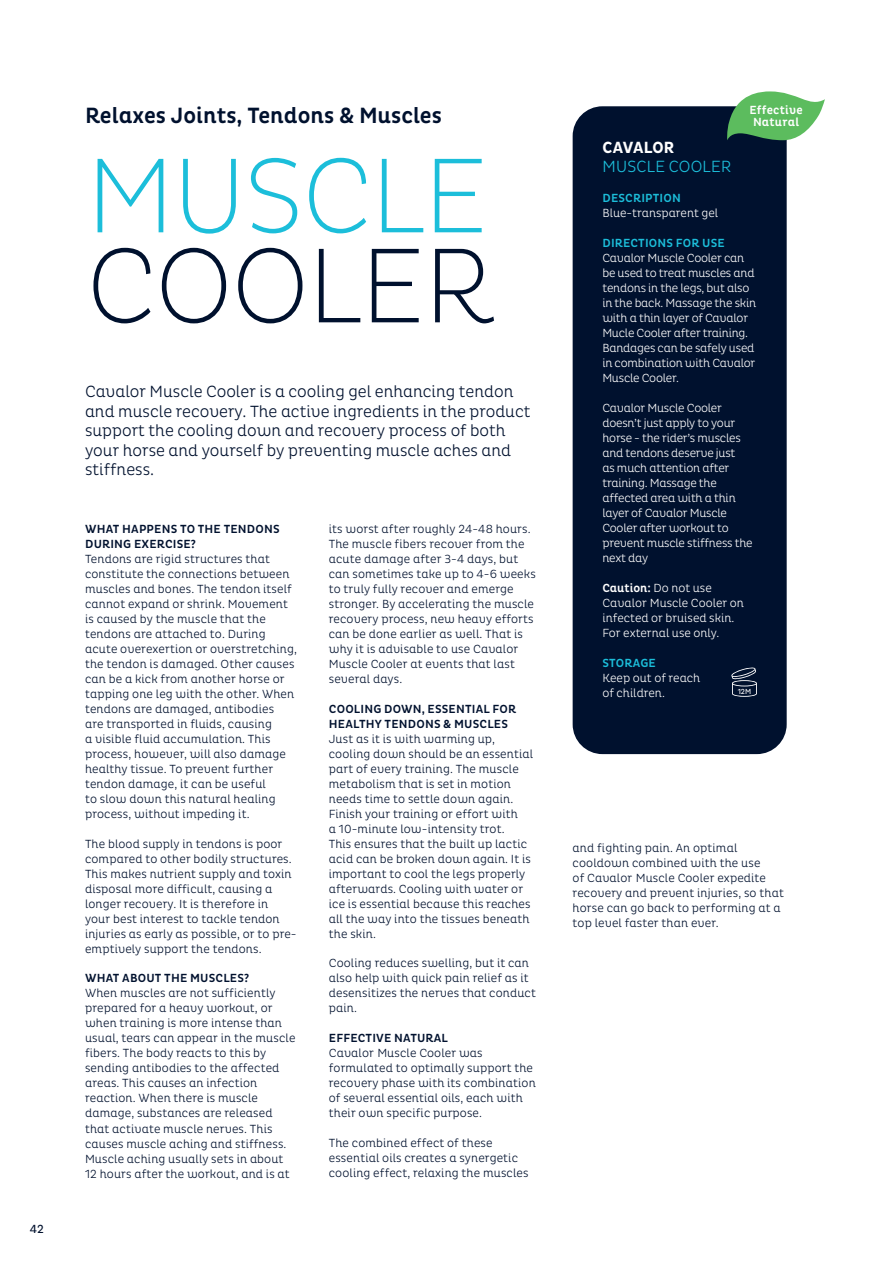
<style>
.page{position:relative;width:893px;height:1263px;background:#fff}
.page>*{position:absolute;margin:0;border:0;box-sizing:border-box;transform-origin:0 0}
.Product{font:200 108px/90px "Pluto Cond";letter-spacing:-.025em;color:#1cbeda}
.Introtitel{font:500 22.5px "Pluto Cond";color:#00112e}
.Inleiding{font:300 16.5px/19.5px "Pluto Cond";color:#00112e}
.t1{font:300 16.5px/19.5px "Pluto Sans Cond";letter-spacing:.015em;color:#1cbeda}
.Body{font:300 12px/15px "Pluto Cond";letter-spacing:.01em;color:#00112e}
.Body_-_Wit{font:300 12px/15px "Pluto Cond";letter-spacing:-.02em;color:#fff}
.Body_-_Wit-2{font:300 12px/15px "Pluto Cond";color:#fff}
.Titel{font:500 12px/15px "Pluto Cond";letter-spacing:.015em;color:#00112e}
.Titel-2{font:500 12px "Pluto Cond";letter-spacing:.015em;color:#1cbeda}
.t2{font:500 12px "Pluto Cond";letter-spacing:.02em;color:#fff}
.t3{font:12px "Pluto Cond";color:#00112e}
.t4{font:7.5px "Pluto Sans Cond";color:#fff}
.s1{color:#00112e}
.s2{font-weight:700;color:#fff}
.s3{font-weight:500}
</style>
<div class="page">
<hr style="left:892px;top:0;width:1px;height:1263px;background:#00112e">
<div style="left:573px;top:106px;width:214px;height:648px;background:#00112e;border-radius:30px"></div>
<svg style="left:731px;top:667px;width:26px;height:30px"></svg>
<svg style="left:727px;top:91px;width:98px;height:49px"></svg>
<p class="t3" style="left:30px;top:1222px;width:16px">42</p>
<p class="Introtitel" style="left:85px;top:103px;width:358px">Relaxes Joints, Tendons &amp; Muscles</p>
<p class="Product" style="left:86px;top:151px;width:410px">MUSCLE<br><span class="s1">COOLER</span></p>
<p class="Inleiding" style="left:85px;top:382px;width:447px">Cavalor Muscle Cooler is a cooling gel enhancing tendon and muscle recovery. The active ingredients in the product support the cooling down and recovery process of both your horse and yourself by preventing muscle aches and stiffness.</p>
<p class="Titel" style="left:85px;top:521px;width:196px">WHAT HAPPENS TO THE TENDONS<br>DURING EXERCISE?</p>
<p class="Body" style="left:85px;top:551px;width:213px">Tendons are rigid structures that constitute the connections between muscles and bones. The tendon itself cannot expand or shrink. Movement is caused by the muscle that the tendons are attached to. During acute overexertion or overstretching, the tendon is damaged. Other causes can be a kick from another horse or tapping one leg with the other. When tendons are damaged, antibodies<br>are transported in fluids, causing<br>a visible fluid accumulation. This process, however, will also damage healthy tissue. To prevent further tendon damage, it can be useful<br>to slow down this natural healing process, without impeding it.</p>
<p class="Body" style="left:85px;top:836px;width:213px">The blood supply in tendons is poor compared to other bodily structures.<br>This makes nutrient supply and toxin disposal more difficult, causing a longer recovery. It is therefore in<br>your best interest to tackle tendon injuries as early as possible, or to pre&shy;emptively support the tendons.</p>
<p class="Titel" style="left:85px;top:971px;width:166px">WHAT ABOUT THE MUSCLES?</p>
<p class="Body" style="left:85px;top:986px;width:212px">When muscles are not sufficiently prepared for a heavy workout, or when training is more intense than usual, tears can appear in the muscle fibers. The body reacts to this by sending antibodies to the affected areas. This causes an infection reaction. When there is muscle damage, substances are released that activate muscle nerves. This causes muscle aching and stiffness.<br>Muscle aching usually sets in about 12 hours after the workout, and is at</p>
<p class="Body" style="left:329px;top:521px;width:208px">its worst after roughly 24-48 hours.<br>The muscle fibers recover from the acute damage after 3-4 days, but can sometimes take up to 4-6 weeks to truly fully recover and emerge stronger. By accelerating the muscle recovery process, new heavy efforts can be done earlier as well. That is why it is advisable to use Cavalor<br>Muscle Cooler at events that last several days.</p>
<p class="Titel" style="left:329px;top:701px;width:189px">COOLING DOWN, ESSENTIAL FOR<br>HEALTHY TENDONS &amp; MUSCLES</p>
<p class="Body" style="left:329px;top:731px;width:206px">Just as it is with warming up, cooling down should be an essential part of every training. The muscle metabolism that is set in motion needs time to settle down again.<br>Finish your training or effort with<br>a 10-minute low-intensity trot.<br>This ensures that the built up lactic acid can be broken down again. It is important to cool the legs properly afterwards. Cooling with water or ice is essential because this reaches all the way into the tissues beneath the skin.</p>
<p class="Body" style="left:329px;top:956px;width:209px">Cooling reduces swelling, but it can also help with quick pain relief as it desensitizes the nerves that conduct pain.</p>
<p class="Titel" style="left:329px;top:1031px;width:121px">EFFECTIVE NATURAL</p>
<p class="Body" style="left:329px;top:1046px;width:208px">Cavalor Muscle Cooler was formulated to optimally support the recovery phase with its combination of several essential oils, each with their own specific purpose.</p>
<p class="Body" style="left:329px;top:1136px;width:201px">The combined effect of these essential oils creates a synergetic cooling effect, relaxing the muscles</p>
<p class="t2" style="left:749px;top:103px;width:55px">Effective</p>
<p class="t2" style="left:753px;top:115px;width:48px">Natural</p>
<p class="t1" style="left:602px;top:137px;width:130px"><span class="s2">CAVALOR<br></span>MUSCLE COOLER</p>
<p class="Titel-2" style="left:602px;top:191px;width:80px">DESCRIPTION</p>
<p class="Body_-_Wit-2" style="left:602px;top:206px;width:117px">Blue-transparent gel</p>
<p class="Titel-2" style="left:602px;top:236px;width:124px">DIRECTIONS FOR USE</p>
<p class="Body_-_Wit" style="left:602px;top:251px;width:155px">Cavalor Muscle Cooler can be used to treat muscles and tendons in the legs, but also in the back. Massage the skin with a thin layer of Cavalor<br>Mucle Cooler after training.<br>Bandages can be safely used in combination with Cavalor<br>Muscle Cooler.</p>
<p class="Body_-_Wit" style="left:602px;top:400px;width:152px">Cavalor Muscle Cooler doesn’t just apply to your horse - the rider’s muscles and tendons deserve just<br>as much attention after training. Massage the affected area with a thin layer of Cavalor Muscle<br>Cooler after workout to prevent muscle stiffness the next day</p>
<p class="Body_-_Wit-2" style="left:602px;top:580px;width:143px"><span class="s3">Caution:</span> Do not use<br>Cavalor Muscle Cooler on infected or bruised skin.<br>For external use only.</p>
<p class="Titel-2" style="left:602px;top:656px;width:55px">STORAGE</p>
<p class="Body_-_Wit-2" style="left:602px;top:670px;width:99px">Keep out of reach of children.</p>
<p class="t4" style="left:738px;top:687px;width:15px">12M</p>
<p class="Body" style="left:573px;top:840px;width:213px">and fighting pain. An optimal cooldown combined with the use<br>of Cavalor Muscle Cooler expedite recovery and prevent injuries, so that horse can go back to performing at a top level faster than ever.</p>
</div>
